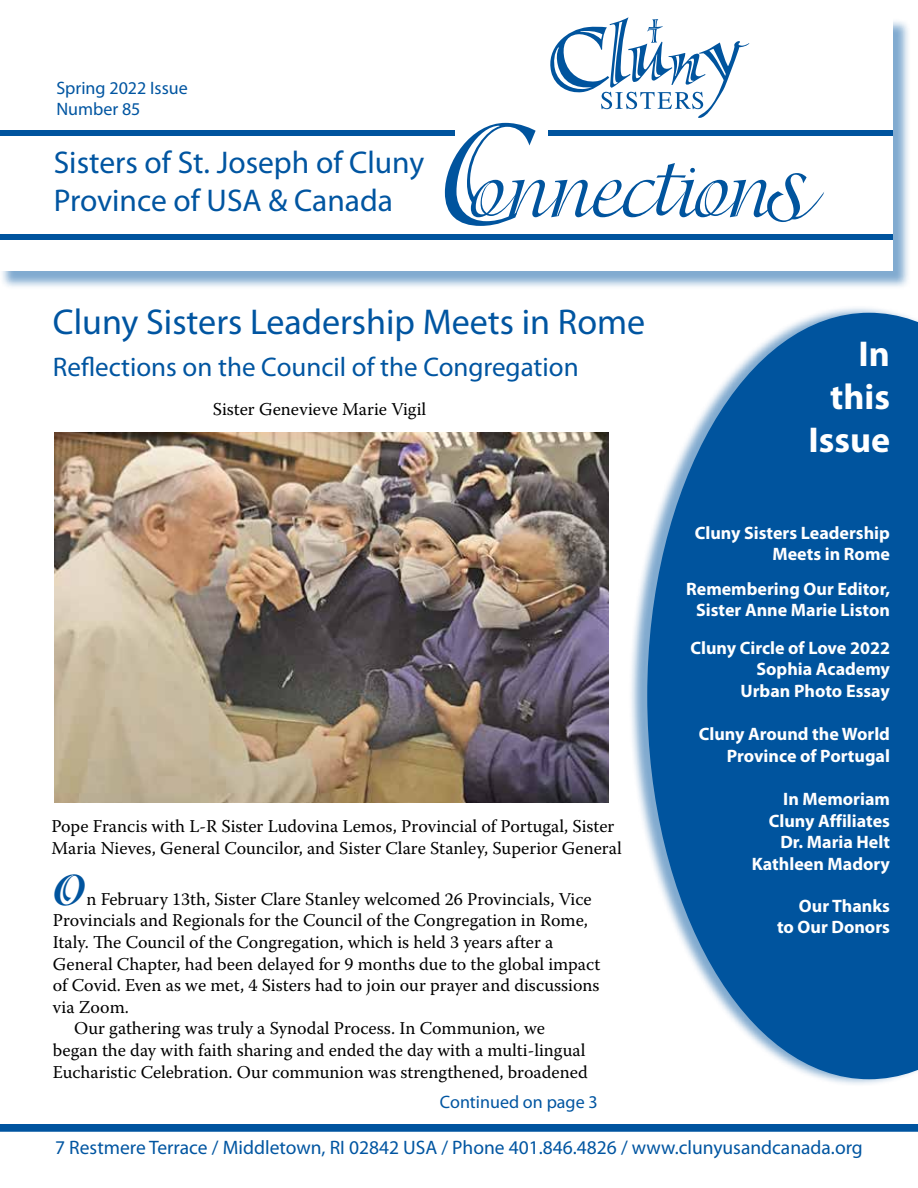
<style>
.page{position:relative;width:918px;height:1188px;background:#fff}
.page>*{position:absolute;margin:0;border:0;box-sizing:border-box;transform-origin:0 0}
.t1{font:700 48px "Isadora";color:#00549e}
.t2{font:36px "Myriad Pro";color:#0055a1}
.t3{font:700 36px/43.2px "Myriad Pro";color:#fff;text-align:right}
.t4{font:31.5px/37.8px "Myriad Pro";color:#0055a1}
.t5{font:27px "Myriad Pro";color:#0055a1}
.t6{font:19.5px "Myriad Pro";color:#0055a1}
.t7{font:18px/21.6px "Warnock Pro";color:#000}
.t8{font:700 18px/21.6px "Myriad Pro";color:#fff;text-align:right}
.t9{font:18px/21.6px "Myriad Pro";color:#0055a1}
</style>
<div class="page">
<div style="left:629px;top:305px;width:289px;height:783px;background:#00549e;opacity:.5"></div>
<svg style="left:647px;top:312px;width:271px;height:768px;background:#296fad"></svg>
<svg style="left:0;top:1124px;width:918px;height:8px;background:#0759a2"></svg>
<div style="left:0;top:19px;width:911px;height:271px;background:#0055a1;opacity:.5"></div>
<div style="left:0;top:16px;width:893px;height:255px;background:#fff"></div>
<div style="left:0;top:234px;width:892px;height:6px;background:#00549e"></div>
<div style="left:549px;top:131px;width:343px;height:5px;background:#00549e"></div>
<div style="left:0;top:131px;width:455px;height:5px;background:#00549e"></div>
<svg style="left:445px;top:17px;width:379px;height:209px"></svg>
<img style="left:54px;top:433px;width:554px;height:369px">
<p class="t9" style="left:56px;top:77px;width:133px">Spring 2022 Issue<br>Number 85</p>
<h3 class="t4" style="left:54px;top:143px;width:372px">Sisters of St. Joseph of Cluny<br>Province of USA &amp; Canada</h3>
<h2 class="t2" style="left:53px;top:300px;width:594px">Cluny Sisters Leadership Meets in Rome</h2>
<h3 class="t5" style="left:53px;top:351px;width:527px">Reflections on the Council of the Congregation</h3>
<p class="t7" style="left:213px;top:398px;width:215px">Sister Genevieve Marie Vigil</p>
<p class="t7" style="left:51px;top:815px;width:572px">Pope Francis with L-R Sister Ludovina Lemos, Provincial of Portugal, Sister<br>Maria Nieves, General Councilor, and Sister Clare Stanley, Superior General</p>
<h1 class="t1" style="left:53px;top:862px;width:35px">O</h1>
<p class="t7" style="left:86px;top:888px;width:507px">n February 13th, Sister Clare Stanley welcomed 26 Provincials, Vice</p>
<p class="t7" style="left:53px;top:909px;width:537px">Provincials and Regionals for the Council of the Congregation in Rome,</p>
<p class="t7" style="left:53px;top:931px;width:502px">Italy. The Council of the Congregation, which is held 3 years after a</p>
<p class="t7" style="left:53px;top:953px;width:549px">General Chapter, had been delayed for 9 months due to the global impact</p>
<p class="t7" style="left:53px;top:974px;width:548px">of Covid. Even as we met, 4 Sisters had to join our prayer and discussions</p>
<p class="t7" style="left:53px;top:996px;width:78px">via Zoom.</p>
<p class="t7" style="left:74px;top:1017px;width:473px">Our gathering was truly a Synodal Process. In Communion, we</p>
<p class="t7" style="left:53px;top:1039px;width:534px">began the day with faith sharing and ended the day with a multi-lingual</p>
<p class="t7" style="left:53px;top:1061px;width:536px">Eucharistic Celebration. Our communion was strengthened, broadened</p>
<p class="t9" style="left:440px;top:1091px;width:159px">Continued on page 3</p>
<h2 class="t3" style="left:809px;top:331px;width:83px">In this<br>Issue</h2>
<p class="t8" style="left:695px;top:521px;width:197px">Cluny Sisters Leadership<br>Meets in Rome</p>
<p class="t8" style="left:686px;top:577px;width:205px;text-align:center">Remembering Our Editor,<br>Sister Anne Marie Liston</p>
<p class="t8" style="left:690px;top:636px;width:201px">Cluny Circle of Love 2022<br>Sophia Academy<br>Urban Photo Essay</p>
<p class="t8" style="left:699px;top:723px;width:193px">Cluny Around the World<br>Province of Portugal</p>
<p class="t8" style="left:752px;top:788px;width:140px">In Memoriam<br>Cluny Affiliates<br>Dr. Maria Helt<br>Kathleen Madory</p>
<p class="t8" style="left:777px;top:894px;width:115px">Our Thanks<br>to Our Donors</p>
<p class="t6" style="left:55px;top:1135px;width:809px">7 Restmere Terrace / Middletown, RI 02842 USA / Phone 401.846.4826 / www.clunyusandcanada.org</p>
</div>
